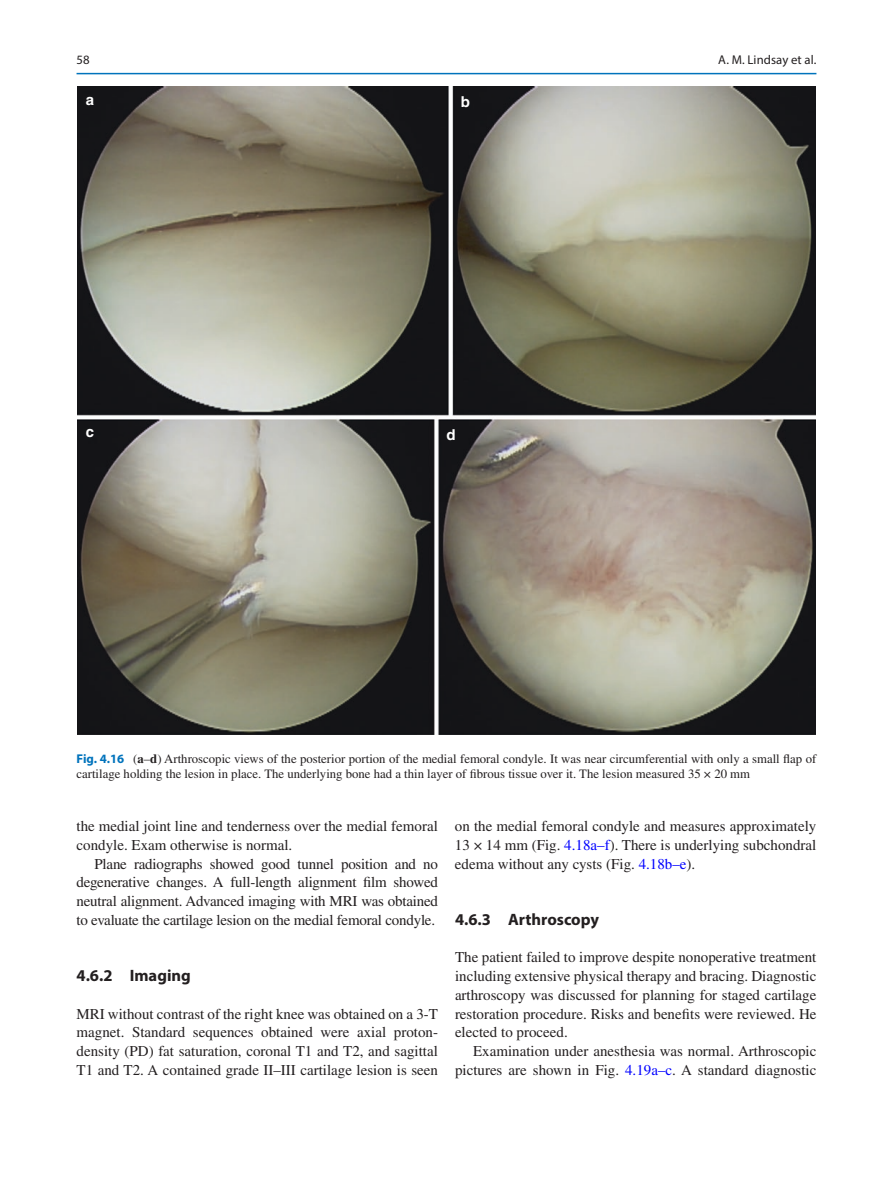
<style>
.page{position:relative;width:893px;height:1187px;background:#fff}
.page>*{position:absolute;margin:0;border:0;box-sizing:border-box;transform-origin:0 0}
.t1{font:700 16.5px "Myriad Pro";color:#231f20}
.t2{font:15px/18.8px "Times LT Std";color:#231f20;text-align:justify}
.t3{font:15px "Helvetica Bold 3";color:#fff}
.t4{font:12.75px/15px "Times LT Std";color:#231f20}
.t5{font:12.75px "Myriad Pro Regular 2";letter-spacing:.005em;color:#231f20}
.t6{font:12.75px "Myriad Pro";color:#231f20}
.s1{font-family:"Myriad Pro";font-weight:700;color:#0073bc}
.s2{font-weight:700}
.s3{color:#00f}
</style>
<div class="page">
<img style="left:77px;top:87px;width:738px;height:647px">
<hr style="left:77px;top:73px;width:739px;height:1px;background:#0073bc">
<p class="t6" style="left:77px;top:52px;width:15px">58</p>
<p class="t3" style="left:86px;top:90px;width:10px">a</p>
<p class="t3" style="left:461px;top:93px;width:11px">b</p>
<p class="t3" style="left:86px;top:422px;width:10px">c</p>
<p class="t3" style="left:446px;top:425px;width:11px">d</p>
<p class="t5" style="left:718px;top:52px;width:100px">A. M. Lindsay et al.</p>
<p class="t4" style="left:77px;top:751px;width:741px"><span class="s1">Fig. 4.16</span> (<span class="s2">a</span>–<span class="s2">d</span>) Arthroscopic views of the posterior portion of the medial femoral condyle. It was near circumferential with only a small flap of cartilage holding the lesion in place. The underlying bone had a thin layer of fibrous tissue over it. The lesion measured 35 × 20 mm</p>
<p class="t2" style="left:77px;top:816px;width:363px">the medial joint line and tenderness over the medial femoral condyle. Exam otherwise is normal.</p>
<p class="t2" style="left:77px;top:854px;width:363px;text-indent:18px">Plane radiographs showed good tunnel position and no degenerative changes. A full-length alignment film showed neutral alignment. Advanced imaging with MRI was obtained to evaluate the cartilage lesion on the medial femoral condyle.</p>
<p class="t1" style="left:77px;top:964px;width:116px">4.6.2 Imaging</p>
<p class="t2" style="left:77px;top:1004px;width:363px">MRI without contrast of the right knee was obtained on a 3-T magnet. Standard sequences obtained were axial proton&shy;density (PD) fat saturation, coronal T1 and T2, and sagittal T1 and T2. A contained grade II–III cartilage lesion is seen</p>
<p class="t2" style="left:455px;top:816px;width:363px">on the medial femoral condyle and measures approximately 13 × 14 mm (Fig. <span class="s3">4.18a–f</span>). There is underlying subchondral edema without any cysts (Fig. <span class="s3">4.18b–e</span>).</p>
<p class="t1" style="left:455px;top:908px;width:146px">4.6.3 Arthroscopy</p>
<p class="t2" style="left:455px;top:947px;width:363px">The patient failed to improve despite nonoperative treatment including extensive physical therapy and bracing. Diagnostic arthroscopy was discussed for planning for staged cartilage restoration procedure. Risks and benefits were reviewed. He elected to proceed.</p>
<p class="t2" style="left:455px;top:1041px;width:363px;text-align:right">Examination under anesthesia was normal. Arthroscopic pictures are shown in Fig. <span class="s3">4.19a–c</span>. A standard diagnostic</p>
</div>
